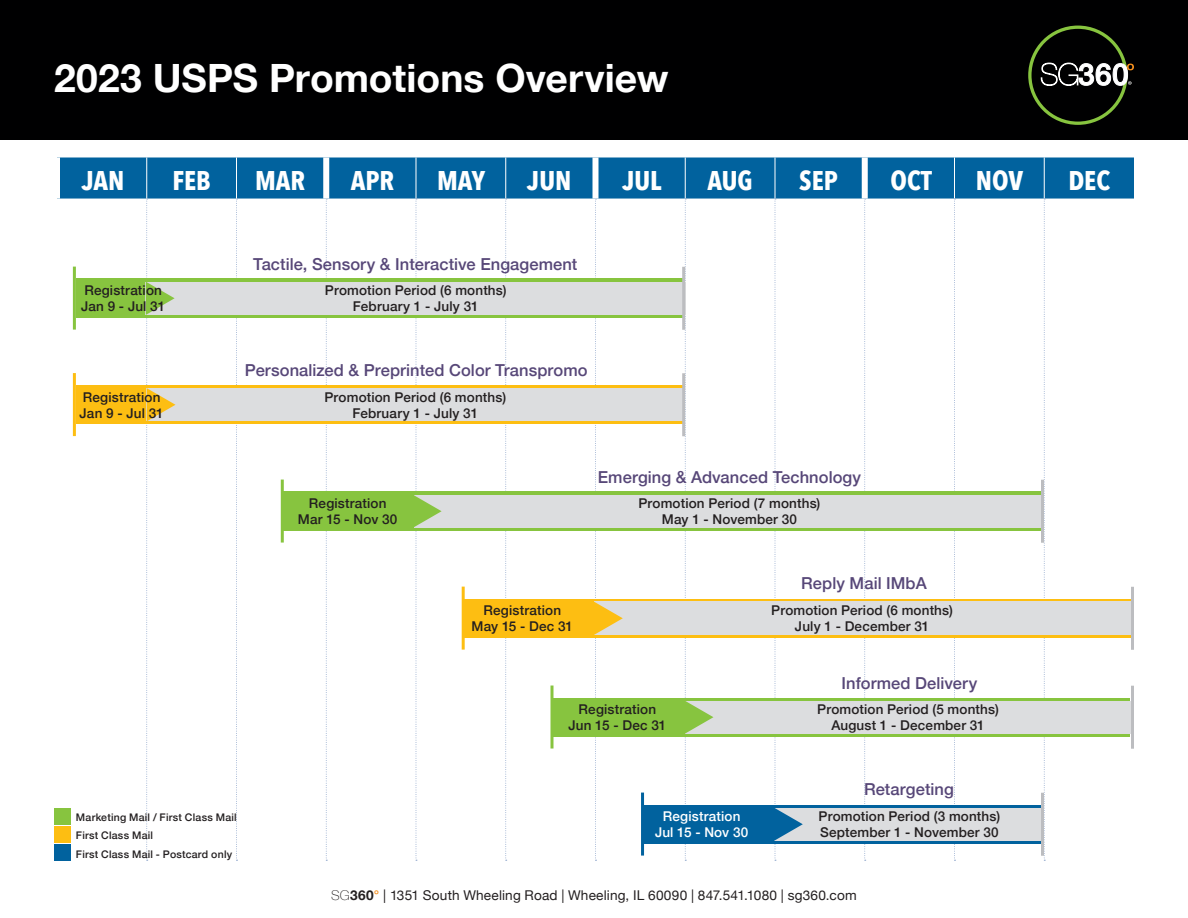
<style>
.page{position:relative;width:1188px;height:918px;background:#fff}
.page>*{position:absolute;margin:0;border:0;box-sizing:border-box;transform-origin:0 0}
.t1{font:700 39px "Helvetica Neue";color:#fff}
.t2{font:700 27px "Avenir Next Condensed";color:#fff}
.t3{font:500 16.5px "Helvetica Neue";letter-spacing:.005em;color:#574778}
.t4{font:500 13.5px/16.2px "Helvetica Neue";letter-spacing:.01em;color:#231f20;text-align:center}
.t5{font:13.5px "Helvetica Neue";letter-spacing:.01em;color:#231f20}
.t6{font:500 13.5px/16.2px "Helvetica Neue";letter-spacing:.01em;color:#fff;text-align:center}
.t7{font:500 10.5px/18.3px "Helvetica Neue";letter-spacing:.025em;color:#231f20}
.s1{font-weight:100}
.s2{font-weight:700}
.s3{font-weight:700;color:#f6901e}
</style>
<div class="page">
<div style="left:60px;top:158px;width:1074px;height:41px;background:#01629e"></div>
<hr style="left:416px;top:157px;width:1px;height:42px;background:#fff">
<hr style="left:505px;top:157px;width:1px;height:42px;background:#fff">
<hr style="left:685px;top:157px;width:1px;height:42px;background:#fff">
<hr style="left:775px;top:157px;width:1px;height:42px;background:#fff">
<hr style="left:954px;top:157px;width:1px;height:42px;background:#fff">
<hr style="left:1044px;top:157px;width:1px;height:42px;background:#fff">
<svg style="left:236px;top:199px;width:2px;height:662px"></svg>
<svg style="left:326px;top:199px;width:1px;height:662px"></svg>
<svg style="left:505px;top:199px;width:2px;height:662px"></svg>
<svg style="left:864px;top:199px;width:2px;height:662px"></svg>
<svg style="left:954px;top:199px;width:1px;height:662px"></svg>
<svg style="left:1044px;top:199px;width:1px;height:662px"></svg>
<div style="left:323px;top:157px;width:6px;height:42px;background:#fff"></div>
<div style="left:593px;top:157px;width:6px;height:42px;background:#fff"></div>
<div style="left:862px;top:157px;width:6px;height:42px;background:#fff"></div>
<hr style="left:146px;top:157px;width:1px;height:42px;background:#fff">
<hr style="left:236px;top:157px;width:1px;height:42px;background:#fff">
<div style="left:554px;top:698px;width:576px;height:39px;background:#87c43f"></div>
<div style="left:685px;top:701px;width:446px;height:33px;background:#dcdddf"></div>
<hr style="left:551px;top:686px;width:3px;height:63px;background:#87c43f">
<hr style="left:1131px;top:686px;width:3px;height:63px;background:#bcbdc0">
<svg style="left:685px;top:199px;width:28px;height:662px"></svg>
<div style="left:76px;top:385px;width:609px;height:39px;background:#fdbe12"></div>
<div style="left:147px;top:388px;width:537px;height:33px;background:#dcdddf"></div>
<hr style="left:73px;top:373px;width:3px;height:63px;background:#fdbe12">
<hr style="left:682px;top:373px;width:3px;height:63px;background:#bcbdc0">
<div style="left:284px;top:492px;width:760px;height:39px;background:#87c43f"></div>
<div style="left:415px;top:495px;width:629px;height:33px;background:#dcdddf"></div>
<hr style="left:281px;top:480px;width:3px;height:63px;background:#87c43f">
<hr style="left:1041px;top:480px;width:3px;height:63px;background:#bcbdc0">
<svg style="left:413px;top:199px;width:29px;height:662px"></svg>
<div style="left:76px;top:279px;width:607px;height:39px;background:#87c43f"></div>
<div style="left:146px;top:282px;width:540px;height:33px;background:#dcdddf"></div>
<hr style="left:73px;top:267px;width:3px;height:63px;background:#87c43f">
<hr style="left:682px;top:267px;width:3px;height:63px;background:#bcbdc0">
<svg style="left:146px;top:199px;width:30px;height:662px"></svg>
<div style="left:644px;top:805px;width:400px;height:39px;background:#01629e"></div>
<div style="left:775px;top:808px;width:269px;height:33px;background:#dcdddf"></div>
<hr style="left:641px;top:793px;width:3px;height:63px;background:#01629e">
<hr style="left:1041px;top:793px;width:3px;height:63px;background:#bcbdc0">
<svg style="left:774px;top:199px;width:29px;height:662px"></svg>
<div style="left:464px;top:599px;width:670px;height:39px;background:#fdbe12"></div>
<div style="left:594px;top:602px;width:536px;height:33px;background:#dcdddf"></div>
<hr style="left:462px;top:587px;width:3px;height:63px;background:#fdbe12">
<hr style="left:1131px;top:587px;width:3px;height:63px;background:#bcbdc0">
<svg style="left:594px;top:199px;width:29px;height:662px"></svg>
<div style="left:0;top:0;width:1188px;height:139px;background:#000001"></div>
<svg style="left:1028px;top:26px;width:106px;height:99px"></svg>
<div style="left:54px;top:808px;width:16px;height:16px;background:#87c43f"></div>
<div style="left:54px;top:826px;width:16px;height:16px;background:#fdbe12"></div>
<div style="left:54px;top:844px;width:16px;height:17px;background:#01629e"></div>
<h1 class="t1" style="left:54px;top:64px;width:616px">2023 USPS Promotions Overview</h1>
<h2 class="t2" style="left:82px;top:169px;width:44px">JAN</h2>
<h2 class="t2" style="left:172px;top:169px;width:40px">FEB</h2>
<h2 class="t2" style="left:255px;top:169px;width:52px">MAR</h2>
<h2 class="t2" style="left:351px;top:169px;width:45px">APR</h2>
<h2 class="t2" style="left:437px;top:169px;width:50px">MAY</h2>
<h2 class="t2" style="left:527px;top:169px;width:45px">JUN</h2>
<h2 class="t2" style="left:622px;top:169px;width:41px">JUL</h2>
<h2 class="t2" style="left:708px;top:169px;width:47px">AUG</h2>
<h2 class="t2" style="left:799px;top:169px;width:40px">SEP</h2>
<h2 class="t2" style="left:891px;top:169px;width:43px">OCT</h2>
<h2 class="t2" style="left:976px;top:169px;width:49px">NOV</h2>
<h2 class="t2" style="left:1068px;top:169px;width:43px">DEC</h2>
<p class="t4" style="left:81px;top:283px;width:86px;text-align:left">Registration<br>Jan 9 - Jul 31</p>
<p class="t4" style="left:80px;top:390px;width:86px;text-align:left">Registration<br>Jan 9 - Jul 31</p>
<p class="t3" style="left:253px;top:258px;width:326px">Tactile, Sensory &amp; Interactive Engagement</p>
<p class="t4" style="left:325px;top:284px;width:183px">Promotion Period (6 months)<br>February 1 - July 31</p>
<p class="t3" style="left:245px;top:364px;width:344px">Personalized &amp; Preprinted Color Transpromo</p>
<p class="t4" style="left:325px;top:390px;width:183px">Promotion Period (6 months)<br>February 1 - July 31</p>
<p class="t4" style="left:298px;top:496px;width:101px">Registration<br>Mar 15 - Nov 30</p>
<p class="t4" style="left:472px;top:603px;width:103px">Registration<br>May 15 - Dec 31</p>
<p class="t3" style="left:598px;top:470px;width:265px">Emerging &amp; Advanced Technology</p>
<p class="t4" style="left:639px;top:497px;width:183px">Promotion Period (7 months)<br>May 1 - November 30</p>
<p class="t3" style="left:801px;top:577px;width:127px">Reply Mail IMbA</p>
<p class="t4" style="left:771px;top:604px;width:183px">Promotion Period (6 months)<br>July 1 - December 31</p>
<p class="t4" style="left:569px;top:702px;width:99px">Registration<br>Jun 15 - Dec 31</p>
<p class="t3" style="left:842px;top:676px;width:137px">Informed Delivery</p>
<p class="t4" style="left:817px;top:703px;width:183px">Promotion Period (5 months)<br>August 1 - December 31</p>
<p class="t7" style="left:76px;top:809px;width:162px">Marketing Mail / First Class Mail<br>First Class Mail<br>First Class Mail - Postcard only</p>
<p class="t6" style="left:655px;top:809px;width:95px">Registration<br>Jul 15 - Nov 30</p>
<p class="t3" style="left:864px;top:783px;width:91px">Retargeting</p>
<p class="t4" style="left:819px;top:810px;width:183px;text-align:left">Promotion Period (3 months)<br>September 1 - November 30</p>
<p class="t5" style="left:331px;top:889px;width:527px"><span class="s1">SG</span><span class="s2">360</span><span class="s3">°</span> | 1351 South Wheeling Road | Wheeling, IL 60090 | 847.541.1080 | sg360.com</p>
</div>
